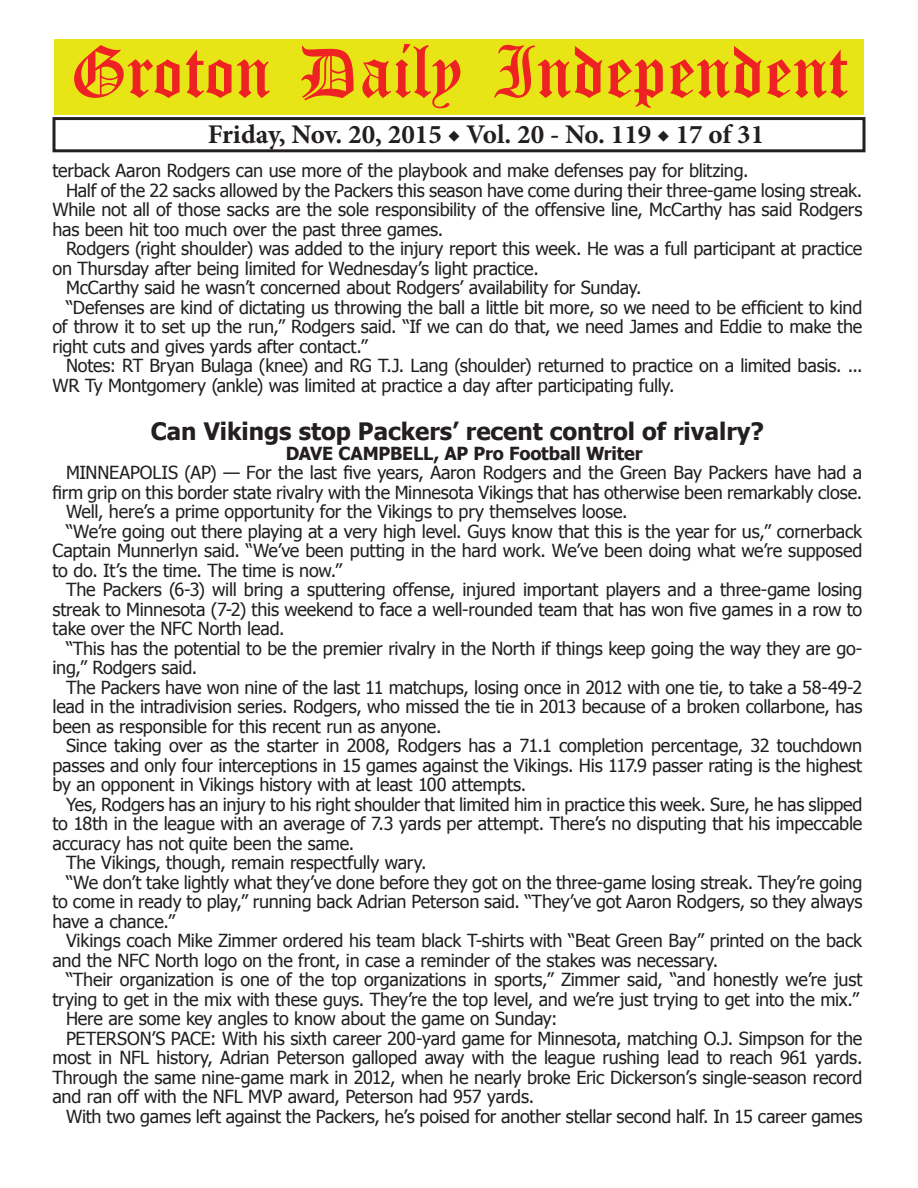
<style>
.page{position:relative;width:918px;height:1188px;background:#fff}
.page>*{position:absolute;margin:0;border:0;box-sizing:border-box;transform-origin:0 0}
.t1{font:54px "Old English Five";color:#ee2123}
.t2{font:700 27px "Minion Pro";color:#231f20}
.t3{font:700 24px "Tahoma";color:#231f20}
.t4{font:18px "Tahoma";letter-spacing:-.01em;color:#231f20}
.t5{font:700 18px "Tahoma";letter-spacing:-.01em;color:#231f20}
</style>
<div class="page">
<div style="left:52px;top:117px;width:814px;height:35px;border:3px solid #231f20"></div>
<div style="left:54px;top:40px;width:810px;height:75px;background:#e7e515"></div>
<h1 class="t1" style="left:70px;top:47px;width:779px">Groton Daily Independent</h1>
<h2 class="t2" style="left:208px;top:116px;width:558px">Friday, Nov. 20, 2015 ◆ Vol. 20 - No. 119 ◆ 17 of 31</h2>
<p class="t4" style="left:52px;top:159px;width:698px">terback Aaron Rodgers can use more of the playbook and make defenses pay for blitzing.</p>
<p class="t4" style="left:66px;top:178px;width:798px">Half of the 22 sacks allowed by the Packers this season have come during their three-game losing streak.</p>
<p class="t4" style="left:52px;top:198px;width:811px">While not all of those sacks are the sole responsibility of the offensive line, McCarthy has said Rodgers</p>
<p class="t4" style="left:52px;top:217px;width:392px">has been hit too much over the past three games.</p>
<p class="t4" style="left:66px;top:237px;width:798px">Rodgers (right shoulder) was added to the injury report this week. He was a full participant at practice</p>
<p class="t4" style="left:52px;top:256px;width:488px">on Thursday after being limited for Wednesday’s light practice.</p>
<p class="t4" style="left:66px;top:276px;width:577px">McCarthy said he wasn’t concerned about Rodgers’ availability for Sunday.</p>
<p class="t4" style="left:66px;top:295px;width:798px">“Defenses are kind of dictating us throwing the ball a little bit more, so we need to be efficient to kind</p>
<p class="t4" style="left:52px;top:315px;width:811px">of throw it to set up the run,” Rodgers said. “If we can do that, we need James and Eddie to make the</p>
<p class="t4" style="left:52px;top:334px;width:317px">right cuts and gives yards after contact.”</p>
<p class="t4" style="left:66px;top:354px;width:798px">Notes: RT Bryan Bulaga (knee) and RG T.J. Lang (shoulder) returned to practice on a limited basis. ...</p>
<p class="t4" style="left:52px;top:373px;width:623px">WR Ty Montgomery (ankle) was limited at practice a day after participating fully.</p>
<h3 class="t3" style="left:151px;top:415px;width:615px">Can Vikings stop Packers’ recent control of rivalry?</h3>
<p class="t5" style="left:286px;top:441px;width:358px">DAVE CAMPBELL, AP Pro Football Writer</p>
<p class="t4" style="left:66px;top:461px;width:798px">MINNEAPOLIS (AP) — For the last five years, Aaron Rodgers and the Green Bay Packers have had a</p>
<p class="t4" style="left:53px;top:480px;width:811px">firm grip on this border state rivalry with the Minnesota Vikings that has otherwise been remarkably close.</p>
<p class="t4" style="left:66px;top:500px;width:563px">Well, here’s a prime opportunity for the Vikings to pry themselves loose.</p>
<p class="t4" style="left:66px;top:519px;width:798px">“We’re going out there playing at a very high level. Guys know that this is the year for us,” cornerback</p>
<p class="t4" style="left:53px;top:539px;width:811px">Captain Munnerlyn said. “We’ve been putting in the hard work. We’ve been doing what we’re supposed</p>
<p class="t4" style="left:53px;top:558px;width:291px">to do. It’s the time. The time is now.”</p>
<p class="t4" style="left:66px;top:578px;width:798px">The Packers (6-3) will bring a sputtering offense, injured important players and a three-game losing</p>
<p class="t4" style="left:53px;top:597px;width:811px">streak to Minnesota (7-2) this weekend to face a well-rounded team that has won five games in a row to</p>
<p class="t4" style="left:53px;top:617px;width:234px">take over the NFC North lead.</p>
<p class="t4" style="left:66px;top:636px;width:798px">“This has the potential to be the premier rivalry in the North if things keep going the way they are go-</p>
<p class="t4" style="left:53px;top:656px;width:146px">ing,” Rodgers said.</p>
<p class="t4" style="left:66px;top:675px;width:798px">The Packers have won nine of the last 11 matchups, losing once in 2012 with one tie, to take a 58-49-2</p>
<p class="t4" style="left:53px;top:695px;width:811px">lead in the intradivision series. Rodgers, who missed the tie in 2013 because of a broken collarbone, has</p>
<p class="t4" style="left:53px;top:714px;width:391px">been as responsible for this recent run as anyone.</p>
<p class="t4" style="left:66px;top:734px;width:798px">Since taking over as the starter in 2008, Rodgers has a 71.1 completion percentage, 32 touchdown</p>
<p class="t4" style="left:53px;top:753px;width:811px">passes and only four interceptions in 15 games against the Vikings. His 117.9 passer rating is the highest</p>
<p class="t4" style="left:53px;top:773px;width:475px">by an opponent in Vikings history with at least 100 attempts.</p>
<p class="t4" style="left:66px;top:792px;width:798px">Yes, Rodgers has an injury to his right shoulder that limited him in practice this week. Sure, he has slipped</p>
<p class="t4" style="left:53px;top:812px;width:811px">to 18th in the league with an average of 7.3 yards per attempt. There’s no disputing that his impeccable</p>
<p class="t4" style="left:53px;top:831px;width:303px">accuracy has not quite been the same.</p>
<p class="t4" style="left:66px;top:851px;width:362px">The Vikings, though, remain respectfully wary.</p>
<p class="t4" style="left:66px;top:870px;width:798px">“We don’t take lightly what they’ve done before they got on the three-game losing streak. They’re going</p>
<p class="t4" style="left:53px;top:890px;width:811px">to come in ready to play,” running back Adrian Peterson said. “They’ve got Aaron Rodgers, so they always</p>
<p class="t4" style="left:53px;top:909px;width:124px">have a chance.”</p>
<p class="t4" style="left:66px;top:929px;width:798px">Vikings coach Mike Zimmer ordered his team black T-shirts with “Beat Green Bay” printed on the back</p>
<p class="t4" style="left:53px;top:948px;width:667px">and the NFC North logo on the front, in case a reminder of the stakes was necessary.</p>
<p class="t4" style="left:66px;top:968px;width:798px">“Their organization is one of the top organizations in sports,” Zimmer said, “and honestly we’re just</p>
<p class="t4" style="left:53px;top:987px;width:808px">trying to get in the mix with these guys. They’re the top level, and we’re just trying to get into the mix.”</p>
<p class="t4" style="left:66px;top:1006px;width:493px">Here are some key angles to know about the game on Sunday:</p>
<p class="t4" style="left:66px;top:1026px;width:798px">PETERSON’S PACE: With his sixth career 200-yard game for Minnesota, matching O.J. Simpson for the</p>
<p class="t4" style="left:53px;top:1045px;width:812px">most in NFL history, Adrian Peterson galloped away with the league rushing lead to reach 961 yards.</p>
<p class="t4" style="left:53px;top:1065px;width:811px">Through the same nine-game mark in 2012, when he nearly broke Eric Dickerson’s single-season record</p>
<p class="t4" style="left:53px;top:1084px;width:483px">and ran off with the NFL MVP award, Peterson had 957 yards.</p>
<p class="t4" style="left:66px;top:1104px;width:798px">With two games left against the Packers, he’s poised for another stellar second half. In 15 career games</p>
</div>
